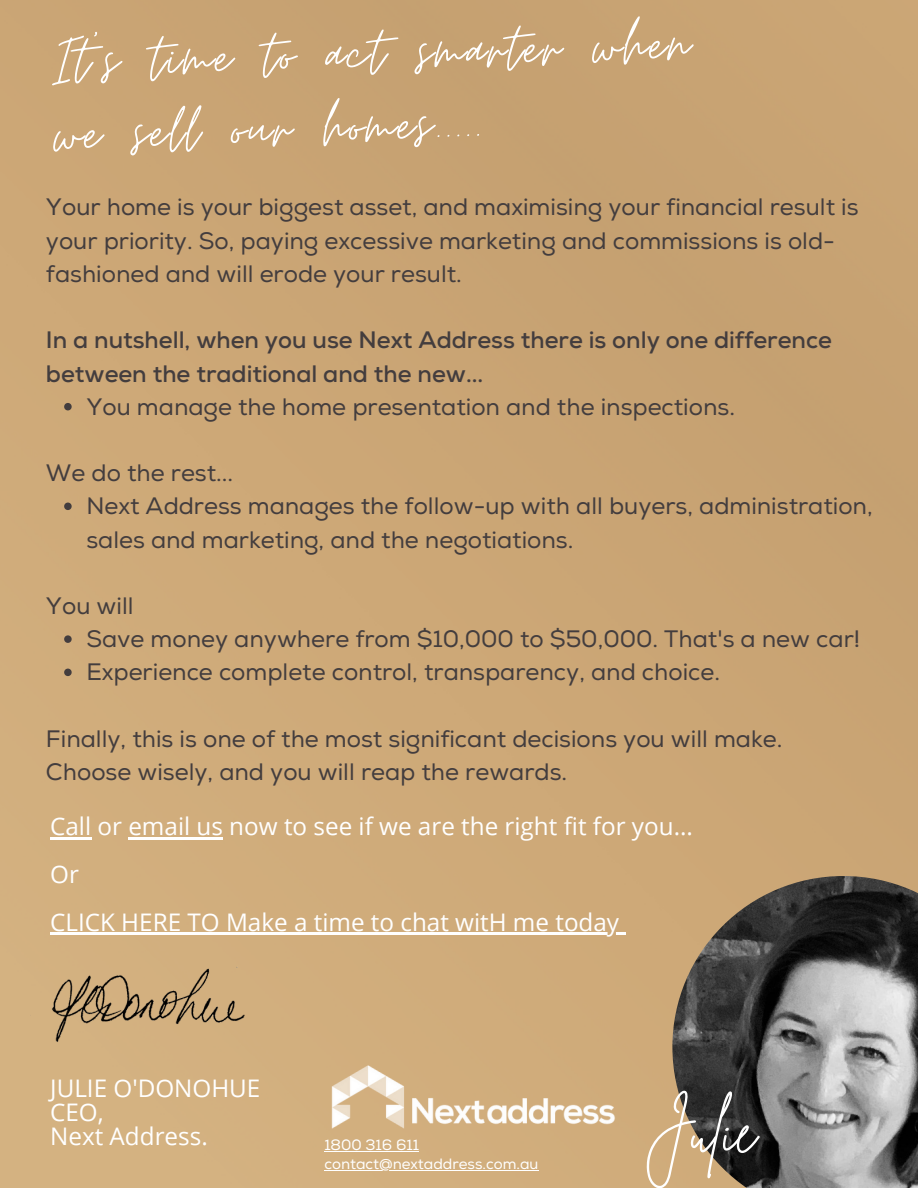
<style>
.page{position:relative;width:918px;height:1188px;background:#fff}
.page>*{position:absolute;margin:0;border:0;box-sizing:border-box;transform-origin:0 0}
.t1{font:72.3px/72.6px "Moon Time";color:#fff}
.t2{font:61.5px "Brittany Signature";color:#fff}
.t3{font:24.3px/47.5px "Open Sans";color:#fff}
.t4{font:23.7px/33.2px "Nexa";color:#433d3e}
.t5{font:700 23.7px/33.2px "Nexa";color:#433d3e}
.t6{font:15px/18.6px "Nexa";color:#fff}
</style>
<div class="page">
<img style="left:0;top:0;width:918px;height:1188px">
<svg style="left:64px;top:403px;width:8px;height:7px"></svg>
<svg style="left:64px;top:503px;width:8px;height:7px"></svg>
<svg style="left:64px;top:635px;width:8px;height:8px"></svg>
<svg style="left:64px;top:669px;width:8px;height:7px"></svg>
<hr style="left:50px;top:837px;width:41px;height:2px;background:#fff">
<hr style="left:128px;top:837px;width:95px;height:2px;background:#fff">
<hr style="left:50px;top:932px;width:569px;height:3px;background:#fff">
<svg style="left:619px;top:932px;width:7px;height:3px"></svg>
<img style="left:672px;top:876px;width:246px;height:312px">
<img style="left:0;top:947px;width:307px;height:100px">
<img style="left:324px;top:1048px;width:298px;height:126px">
<h1 class="t1" style="left:50px;top:28px;width:641px;rotate:-2deg">It's time to act smarter when we sell our homes.....</h1>
<p class="t4" style="left:46px;top:192px;width:814px">Your home is your biggest asset, and maximising your financial result is your priority. So, paying excessive marketing and commissions is old&shy;fashioned and will erode your result.</p>
<p class="t5" style="left:46px;top:324px;width:788px">In a nutshell, when you use Next Address there is only one difference between the traditional and the new...</p>
<p class="t4" style="left:86px;top:391px;width:650px">You manage the home presentation and the inspections.</p>
<p class="t4" style="left:46px;top:457px;width:189px">We do the rest...</p>
<p class="t4" style="left:86px;top:490px;width:788px">Next Address manages the follow-up with all buyers, administration, sales and marketing, and the negotiations.</p>
<p class="t4" style="left:46px;top:590px;width:89px">You will</p>
<p class="t4" style="left:86px;top:623px;width:775px">Save money anywhere from $10,000 to $50,000. That's a new car!<br>Experience complete control, transparency, and choice.</p>
<p class="t4" style="left:46px;top:723px;width:738px">Finally, this is one of the most significant decisions you will make.<br>Choose wisely, and you will reap the rewards.</p>
<p class="t3" style="left:50px;top:802px;width:644px">Call or email us now to see if we are the right fit for you...<br>Or<br>CLICK HERE TO Make a time to chat witH me today</p>
<p class="t3" style="left:50px;top:1076px;width:212px;line-height:23.9px">JULIE O'DONOHUE<br>CEO,<br>Next Address.</p>
<h2 class="t2" style="left:644px;top:1091px;width:114px">Julie</h2>
<p class="t6" style="left:324px;top:1136px;width:216px">1800 316 611 contact@nextaddress.com.au</p>
</div>
